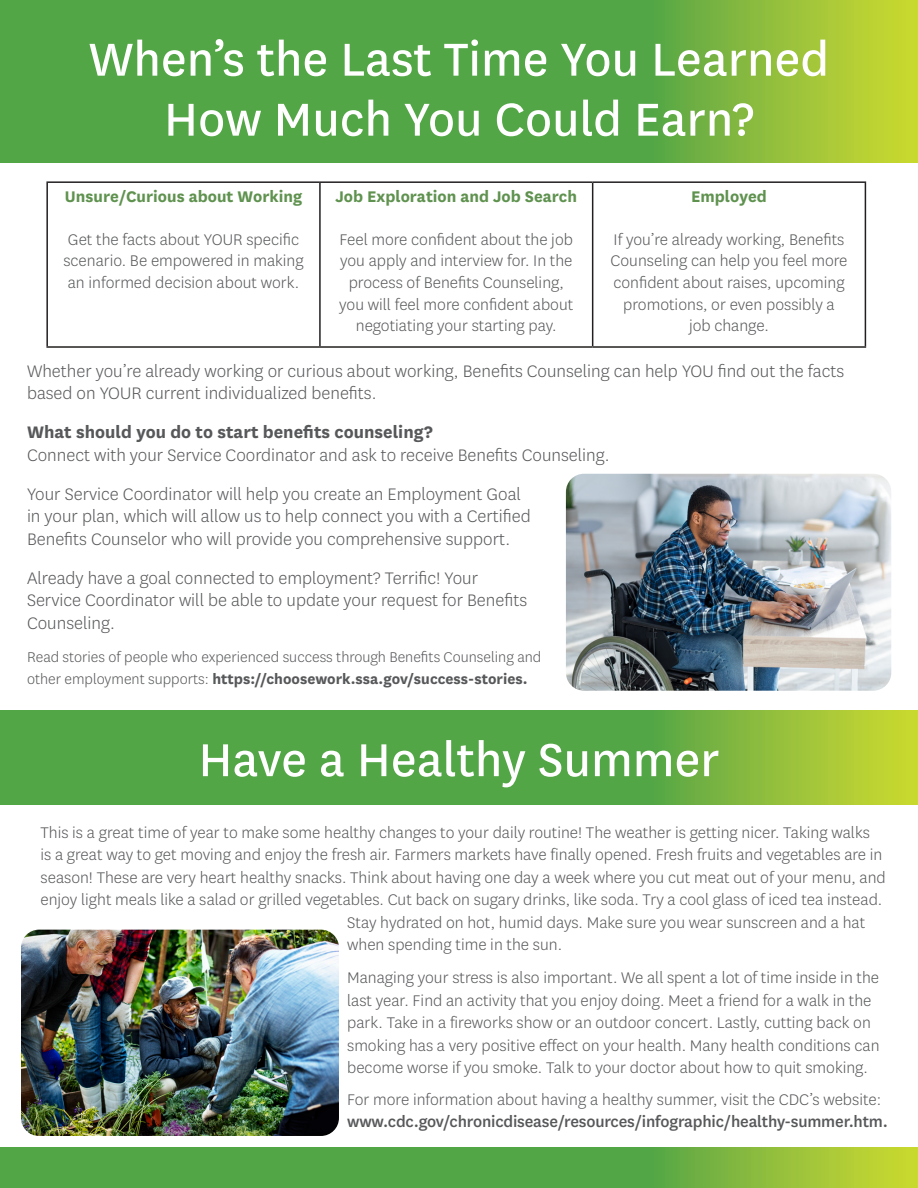
<style>
.page{position:relative;width:918px;height:1188px;background:#fff}
.page>*{position:absolute;margin:0;border:0;box-sizing:border-box;transform-origin:0 0}
.Article_Header{font:54px/60px "Centene Sans";color:#fff;text-align:center}
.Article_Header-2{font:300 19.5px/22.5px "Centene Sans";color:#57585a}
.Article_Header-3{font:700 19.5px "Centene Sans";color:#57585a}
.Article_Header-4{font:300 18px/21.6px "Centene Sans";color:#57585a}
.t1{font:500 18px/22.5px "Centene Sans";letter-spacing:-.01em;color:#57585a}
.Article_Header-5{font:700 18px "Centene Sans";color:#5f924f}
.Article_Header-6{font:300 16.5px/22.5px "Centene Sans";color:#57585a}
.s1{font-weight:700}
.s2{font-weight:300}
</style>
<div class="page">
<svg style="left:0;top:1147px;width:918px;height:41px;background:#64ad42"></svg>
<svg style="left:0;top:0;width:918px;height:163px;background:#65ad42"></svg>
<svg style="left:0;top:710px;width:918px;height:94px;background:#65ad42"></svg>
<img style="left:21px;top:930px;width:318px;height:206px">
<img style="left:566px;top:474px;width:325px;height:217px">
<hr style="left:46px;top:181px;width:274px;height:2px;background:#231f20">
<hr style="left:46px;top:183px;width:2px;height:163px;background:#231f20">
<hr style="left:320px;top:181px;width:273px;height:2px;background:#231f20">
<hr style="left:319px;top:183px;width:2px;height:163px;background:#231f20">
<hr style="left:593px;top:181px;width:273px;height:2px;background:#231f20">
<hr style="left:592px;top:183px;width:1px;height:163px;background:#231f20">
<hr style="left:865px;top:183px;width:1px;height:163px;background:#231f20">
<hr style="left:46px;top:346px;width:274px;height:2px;background:#231f20">
<hr style="left:320px;top:346px;width:273px;height:2px;background:#231f20">
<hr style="left:593px;top:346px;width:273px;height:2px;background:#231f20">
<p class="Article_Header" style="left:89px;top:26px;width:742px">When’s the Last Time You Learned<br>How Much You Could Earn?</p>
<p class="Article_Header-5" style="left:65px;top:183px;width:239px">Unsure/Curious about Working</p>
<p class="Article_Header-4" style="left:63px;top:228px;width:242px">Get the facts about YOUR specific scenario. Be empowered in making an informed decision about work.</p>
<p class="Article_Header-5" style="left:336px;top:183px;width:243px">Job Exploration and Job Search</p>
<p class="Article_Header-4" style="left:339px;top:228px;width:236px;text-align:center">Feel more confident about the job you apply and interview for. In the process of Benefits Counseling, you will feel more confident about negotiating your starting pay.</p>
<p class="Article_Header-5" style="left:691px;top:183px;width:77px">Employed</p>
<p class="Article_Header-4" style="left:611px;top:228px;width:238px;text-align:center">If you’re already working, Benefits Counseling can help you feel more confident about raises, upcoming promotions, or even possibly a</p>
<p class="Article_Header-4" style="left:689px;top:314px;width:82px">job change.</p>
<p class="Article_Header-2" style="left:27px;top:359px;width:819px">Whether you’re already working or curious about working, Benefits Counseling can help YOU find out the facts based on YOUR current individualized benefits.</p>
<p class="Article_Header-3" style="left:27px;top:418px;width:407px">What should you do to start benefits counseling?</p>
<p class="Article_Header-2" style="left:27px;top:443px;width:584px">Connect with your Service Coordinator and ask to receive Benefits Counseling.</p>
<p class="Article_Header-2" style="left:27px;top:482px;width:505px">Your Service Coordinator will help you create an Employment Goal in your plan, which will allow us to help connect you with a Certified<br>Benefits Counselor who will provide you comprehensive support.</p>
<p class="Article_Header-2" style="left:27px;top:566px;width:502px">Already have a goal connected to employment? Terrific! Your<br>Service Coordinator will be able to update your request for Benefits<br>Counseling.</p>
<p class="Article_Header-6" style="left:27px;top:645px;width:516px">Read stories of people who experienced success through Benefits Counseling and other employment supports: <span class="s1">https://choosework.ssa.gov/success-stories.</span></p>
<p class="Article_Header" style="left:198px;top:727px;width:523px">Have a Healthy Summer</p>
<p class="Article_Header-4" style="left:40px;top:821px;width:831px">This is a great time of year to make some healthy changes to your daily routine! The weather is getting nicer. Taking walks</p>
<p class="Article_Header-4" style="left:40px;top:843px;width:843px">is a great way to get moving and enjoy the fresh air. Farmers markets have finally opened. Fresh fruits and vegetables are in</p>
<p class="Article_Header-4" style="left:40px;top:866px;width:847px">season! These are very heart healthy snacks. Think about having one day a week where you cut meat out of your menu, and</p>
<p class="Article_Header-4" style="left:40px;top:888px;width:843px">enjoy light meals like a salad or grilled vegetables. Cut back on sugary drinks, like soda. Try a cool glass of iced tea instead.</p>
<p class="Article_Header-4" style="left:347px;top:911px;width:520px">Stay hydrated on hot, humid days. Make sure you wear sunscreen and a hat</p>
<p class="Article_Header-4" style="left:347px;top:933px;width:216px">when spending time in the sun.</p>
<p class="Article_Header-4" style="left:347px;top:966px;width:534px;line-height:22.5px">Managing your stress is also important. We all spent a lot of time inside in the last year. Find an activity that you enjoy doing. Meet a friend for a walk in the park. Take in a fireworks show or an outdoor concert. Lastly, cutting back on smoking has a very positive effect on your health. Many health conditions can become worse if you smoke. Talk to your doctor about how to quit smoking.</p>
<p class="t1" style="left:347px;top:1087px;width:542px"><span class="s2">For more information about having a healthy summer, visit the CDC’s website: </span>www.cdc.gov/chronicdisease/resources/infographic/healthy-summer.htm.</p>
</div>
